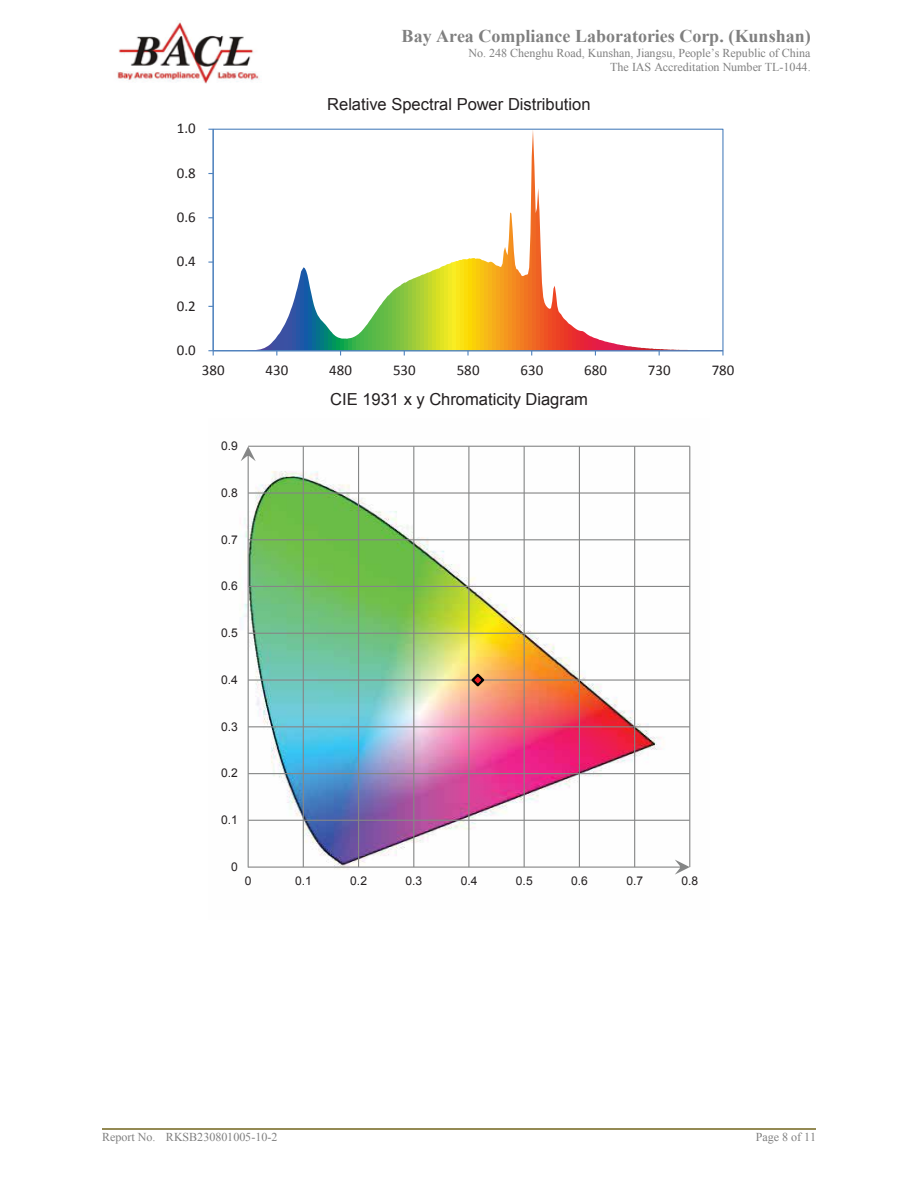
<style>
.page{position:relative;width:918px;height:1188px;background:#fff}
.page>*{position:absolute;margin:0;border:0;box-sizing:border-box;transform-origin:0 0}
.t1{font:700 18px "Times New Roman";color:#808080}
.t2{font:16.5px "Arial";color:#231f20}
.t3{font:15px "Calibri";color:#231f20}
.t4{font:12px/13.6px "Times New Roman";letter-spacing:-.005em;color:#808080;text-align:right}
.t5{font:12px "Arial";color:#231f20}
</style>
<div class="page">
<hr style="left:102px;top:1128px;width:64px;height:1px;background:#948a54">
<hr style="left:102px;top:1129px;width:64px;height:1px;background:#948a54">
<hr style="left:168px;top:1128px;width:173px;height:1px;background:#948a54">
<hr style="left:168px;top:1129px;width:173px;height:1px;background:#948a54">
<hr style="left:343px;top:1128px;width:473px;height:1px;background:#948a54">
<hr style="left:343px;top:1129px;width:473px;height:1px;background:#948a54">
<img style="left:117px;top:20px;width:143px;height:64px">
<svg style="left:214px;top:129px;width:508px;height:221px"></svg>
<hr style="left:213px;top:129px;width:1px;height:222px;background:#4e82be">
<hr style="left:213px;top:350px;width:510px;height:1px;background:#4e82be">
<svg style="left:208px;top:350px;width:6px;height:6px"></svg>
<img style="left:241px;top:446px;width:449px;height:429px">
<h1 class="t1" style="left:402px;top:24px;width:411px">Bay Area Compliance Laboratories Corp. (Kunshan)</h1>
<p class="t4" style="left:468px;top:46px;width:344px">No. 248 Chenghu Road, Kunshan, Jiangsu, People’s Republic of China<br>The IAS Accreditation Number TL-1044.</p>
<p class="t3" style="left:177px;top:119px;width:20px">()$</p>
<p class="t3" style="left:177px;top:163px;width:20px">$)'</p>
<p class="t3" style="left:177px;top:208px;width:20px">$)&amp;</p>
<p class="t3" style="left:177px;top:252px;width:20px">$)#</p>
<p class="t3" style="left:177px;top:296px;width:20px">$)%</p>
<p class="t3" style="left:177px;top:341px;width:20px">$)$</p>
<h2 class="t2" style="left:327px;top:93px;width:265px">Relative Spectral Power Distribution</h2>
<p class="t3" style="left:202px;top:360px;width:24px">*'$</p>
<p class="t3" style="left:266px;top:360px;width:24px">#*$</p>
<p class="t3" style="left:329px;top:360px;width:24px">#'$</p>
<p class="t3" style="left:393px;top:360px;width:24px">+*$</p>
<p class="t3" style="left:457px;top:360px;width:24px">+'$</p>
<p class="t3" style="left:520px;top:360px;width:24px">&amp;*$</p>
<p class="t3" style="left:584px;top:360px;width:24px">&amp;'$</p>
<p class="t3" style="left:648px;top:360px;width:24px">,*$</p>
<p class="t3" style="left:712px;top:360px;width:24px">,'$</p>
<p class="t5" style="left:221px;top:438px;width:18px">0.9</p>
<p class="t5" style="left:221px;top:485px;width:18px">0.8</p>
<p class="t5" style="left:221px;top:532px;width:18px">0.7</p>
<p class="t5" style="left:221px;top:578px;width:18px">0.6</p>
<p class="t5" style="left:221px;top:625px;width:18px">0.5</p>
<p class="t5" style="left:221px;top:672px;width:18px">0.4</p>
<p class="t5" style="left:221px;top:719px;width:18px">0.3</p>
<p class="t5" style="left:221px;top:765px;width:18px">0.2</p>
<p class="t5" style="left:221px;top:812px;width:18px">0.1</p>
<p class="t5" style="left:231px;top:859px;width:8px">0</p>
<h2 class="t2" style="left:330px;top:389px;width:259px">CIE 1931 x y Chromaticity Diagram</h2>
<p class="t5" style="left:245px;top:873px;width:8px">0</p>
<p class="t5" style="left:295px;top:873px;width:18px">0.1</p>
<p class="t5" style="left:350px;top:873px;width:18px">0.2</p>
<p class="t5" style="left:405px;top:873px;width:18px">0.3</p>
<p class="t5" style="left:461px;top:873px;width:18px">0.4</p>
<p class="t5" style="left:516px;top:873px;width:18px">0.5</p>
<p class="t5" style="left:571px;top:873px;width:18px">0.6</p>
<p class="t5" style="left:626px;top:873px;width:18px">0.7</p>
<p class="t5" style="left:682px;top:873px;width:18px">0.8</p>
<p class="t4" style="left:102px;top:1130px;width:177px">Report No. RKSB230801005-10-2</p>
<p class="t4" style="left:756px;top:1130px;width:62px">Page 8 of 11</p>
</div>
